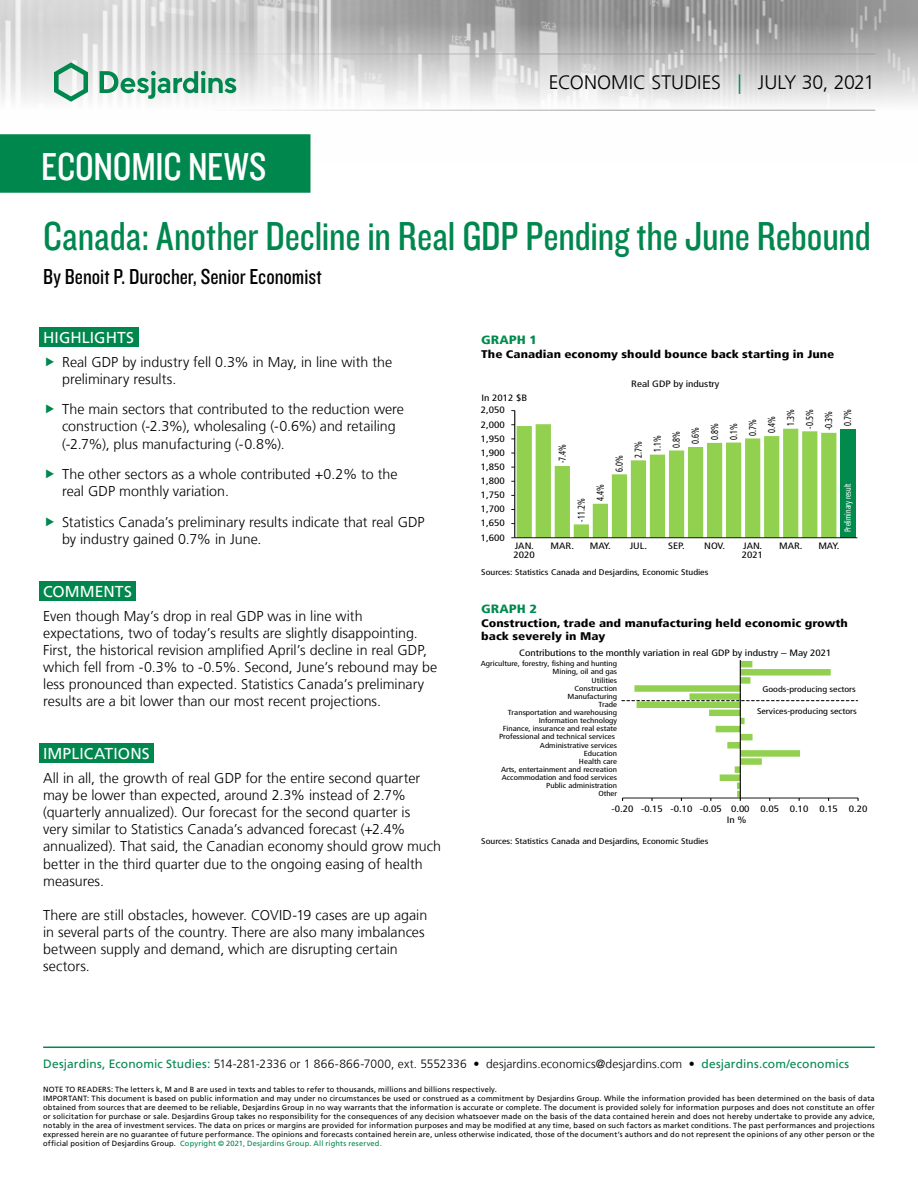
<style>
.page{position:relative;width:918px;height:1188px;background:#fff}
.page>*{position:absolute;margin:0;border:0;box-sizing:border-box;transform-origin:0 0}
.t1{font:42px "Knockout 29 Junior Ltweight";letter-spacing:-.005em;color:#00874e}
.t2{font:40.5px "Knockout 29 Junior Ltweight";letter-spacing:-.005em;color:#fff}
.t3{font:22.5px "Knockout 29 Junior Ltweight";color:#000}
.t4{font:300 19.5px "Frutiger LT";color:#000}
.t5{font:15.75px "Frutiger LT";letter-spacing:.005em;color:#fff}
.t6{font:300 14.25px/17.1px "Frutiger LT";color:#000}
.t7{font:300 12px "Frutiger LT";letter-spacing:.005em;color:#000}
.t8{font:900 condensed 12px "Frutiger LT";color:#008b4d;scale:1.2 1}
.t9{font:900 condensed 11.1px/13.2px "Frutiger LT";color:#000;scale:1.2 1}
.t10{font:condensed 10.05px "Frutiger LT";color:#000;scale:.83 1}
.t11{font:condensed 9.9px/19px "Frutiger LT";color:#000;scale:.83 1}
.t12{font:condensed 9.3px "Frutiger LT";letter-spacing:-.005em;color:#000;scale:1.2 1}
.t13{font:condensed 9.15px "Frutiger LT";color:#000;scale:1.2 1}
.t14{font:condensed 8.85px "Frutiger LT";color:#fff;scale:.83 1}
.t15{font:condensed 8.25px "Frutiger LT";color:#000;scale:1.2 1}
.t16{font:7.5px/9px "Frutiger LT";letter-spacing:.02em;color:#000}
.t17{font:condensed 7.35px "Frutiger LT";color:#000;scale:1.2 1}
.s1{color:#00874e}
.s2{font-weight:400;color:#00874e}
</style>
<div class="page">
<img style="left:0;top:0;width:918px;height:164px">
<hr style="left:43px;top:54px;width:832px;height:1px;background:#9d9d9c">
<hr style="left:43px;top:110px;width:832px;height:1px;background:#9d9d9c">
<svg style="left:54px;top:62px;width:34px;height:40px"></svg>
<svg style="left:100px;top:71px;width:136px;height:28px"></svg>
<div style="left:0;top:135px;width:310px;height:57px;background:#00874e"></div>
<div style="left:0;top:134px;width:310px;height:59px;border:2px solid #00874e"></div>
<hr style="left:43px;top:1047px;width:832px;height:1px;background:#00874e">
<div style="left:39px;top:327px;width:99px;height:20px;background:#00874e"></div>
<div style="left:39px;top:581px;width:97px;height:20px;background:#00874e"></div>
<div style="left:39px;top:743px;width:115px;height:20px;background:#00874e"></div>
<div style="left:840px;top:429px;width:15px;height:109px;background:#008b4d"></div>
<hr style="left:514px;top:411px;width:1px;height:127px;background:#000">
<svg style="left:511px;top:424px;width:325px;height:114px"></svg>
<hr style="left:515px;top:537px;width:342px;height:1px;background:#000">
<hr style="left:740px;top:660px;width:1px;height:138px;background:#000">
<svg style="left:622px;top:661px;width:237px;height:140px"></svg>
<h2 class="t2" style="left:41px;top:140px;width:227px">ECONOMIC NEWS</h2>
<h3 class="t4" style="left:549px;top:72px;width:327px">ECONOMIC STUDIES <span class="s1">|</span> JULY 30, 2021</h3>
<h1 class="t1" style="left:43px;top:209px;width:829px">Canada: Another Decline in Real GDP Pending the June Rebound</h1>
<h3 class="t3" style="left:43px;top:262px;width:280px">By Benoit P. Durocher, Senior Economist</h3>
<p class="t5" style="left:43px;top:328px;width:92px">HIGHLIGHTS</p>
<p class="t6" style="left:62px;top:353px;width:332px">Real GDP by industry fell 0.3% in May, in line with the preliminary results.</p>
<p class="t6" style="left:62px;top:401px;width:343px">The main sectors that contributed to the reduction were construction (-2.3%), wholesaling (-0.6%) and retailing (-2.7%), plus manufacturing (-0.8%).</p>
<p class="t6" style="left:62px;top:466px;width:337px">The other sectors as a whole contributed +0.2% to the real GDP monthly variation.</p>
<p class="t6" style="left:62px;top:514px;width:364px">Statistics Canada’s preliminary results indicate that real GDP by industry gained 0.7% in June.</p>
<p class="t5" style="left:43px;top:582px;width:90px">COMMENTS</p>
<p class="t6" style="left:43px;top:607px;width:395px">Even though May’s drop in real GDP was in line with expectations, two of today’s results are slightly disappointing.<br>First, the historical revision amplified April’s decline in real GDP, which fell from -0.3% to -0.5%. Second, June’s rebound may be less pronounced than expected. Statistics Canada’s preliminary results are a bit lower than our most recent projections.</p>
<p class="t5" style="left:43px;top:744px;width:108px">IMPLICATIONS</p>
<p class="t6" style="left:43px;top:770px;width:399px">All in all, the growth of real GDP for the entire second quarter may be lower than expected, around 2.3% instead of 2.7% (quarterly annualized). Our forecast for the second quarter is<br>very similar to Statistics Canada’s advanced forecast (+2.4% annualized). That said, the Canadian economy should grow much better in the third quarter due to the ongoing easing of health measures.</p>
<p class="t6" style="left:43px;top:907px;width:386px">There are still obstacles, however. COVID‑19 cases are up again in several parts of the country. There are also many imbalances between supply and demand, which are disrupting certain sectors.</p>
<p class="t8" style="left:481px;top:333px;width:48px">GRAPH 1</p>
<p class="t9" style="left:481px;top:347px;width:296px">The Canadian economy should bounce back starting in June</p>
<p class="t13" style="left:481px;top:393px;width:40px">In 2012 $B</p>
<p class="t12" style="left:481px;top:405px;width:21px">2,050</p>
<p class="t13" style="left:481px;top:419px;width:21px">2,000</p>
<p class="t13" style="left:481px;top:433px;width:21px">1,950</p>
<p class="t13" style="left:481px;top:447px;width:21px">1,900</p>
<p class="t13" style="left:481px;top:461px;width:21px">1,850</p>
<p class="t13" style="left:481px;top:476px;width:21px">1,800</p>
<p class="t13" style="left:481px;top:490px;width:21px">1,750</p>
<p class="t13" style="left:481px;top:504px;width:21px">1,700</p>
<p class="t12" style="left:481px;top:518px;width:21px">1,650</p>
<p class="t11" style="left:553px;top:463px;width:25px;rotate:-90deg">-7.4%</p>
<p class="t11" style="left:572px;top:501px;width:22px;text-indent:-21px;rotate:-90deg">-11.2%<br>4.4%</p>
<p class="t10" style="left:613px;top:472px;width:22px;rotate:-90deg">6.0%</p>
<p class="t13" style="left:631px;top:379px;width:75px">Real GDP by industry</p>
<p class="t11" style="left:629px;top:458px;width:22px;rotate:-90deg">2.7%</p>
<p class="t11" style="left:648px;top:452px;width:22px;rotate:-90deg">1.1%</p>
<p class="t11" style="left:667px;top:448px;width:22px;rotate:-90deg">0.8%</p>
<p class="t11" style="left:686px;top:444px;width:22px;rotate:-90deg">0.6%</p>
<p class="t11" style="left:705px;top:440px;width:22px;rotate:-90deg">0.8%</p>
<p class="t11" style="left:724px;top:440px;width:22px;rotate:-90deg">0.1%</p>
<p class="t11" style="left:743px;top:436px;width:22px;rotate:-90deg">0.7%</p>
<p class="t11" style="left:762px;top:433px;width:22px;rotate:-90deg">0.4%</p>
<p class="t11" style="left:781px;top:426px;width:22px;rotate:-90deg">1.3%</p>
<p class="t11" style="left:800px;top:429px;width:25px;rotate:-90deg">-0.5%</p>
<p class="t11" style="left:819px;top:430px;width:25px;rotate:-90deg">-0.3%</p>
<p class="t11" style="left:838px;top:426px;width:22px;rotate:-90deg">0.7%</p>
<p class="t14" style="left:843px;top:532px;width:60px;rotate:-90deg">Preliminary result</p>
<p class="t13" style="left:481px;top:532px;width:21px">1,600</p>
<p class="t13" style="left:515px;top:541px;width:17px">JAN.</p>
<p class="t13" style="left:551px;top:541px;width:21px">MAR.</p>
<p class="t13" style="left:590px;top:541px;width:19px">MAY.</p>
<p class="t13" style="left:630px;top:541px;width:16px">JUL.</p>
<p class="t13" style="left:668px;top:541px;width:15px">SEP.</p>
<p class="t13" style="left:704px;top:541px;width:19px">NOV.</p>
<p class="t13" style="left:743px;top:541px;width:17px">JAN.</p>
<p class="t13" style="left:779px;top:541px;width:21px">MAR.</p>
<p class="t13" style="left:818px;top:541px;width:19px">MAY.</p>
<p class="t13" style="left:513px;top:549px;width:19px">2020</p>
<p class="t13" style="left:742px;top:549px;width:19px">2021</p>
<p class="t15" style="left:481px;top:567px;width:191px">Sources: Statistics Canada and Desjardins, Economic Studies</p>
<p class="t8" style="left:481px;top:602px;width:48px">GRAPH 2</p>
<p class="t9" style="left:481px;top:616px;width:307px">Construction, trade and manufacturing held economic growth back severely in May</p>
<p class="t13" style="left:519px;top:648px;width:262px">Contributions to the monthly variation in real GDP by industry – May 2021</p>
<p class="t17" style="left:481px;top:660px;width:115px">Agriculture, forestry, fishing and hunting</p>
<p class="t17" style="left:553px;top:668px;width:55px">Mining, oil and gas</p>
<p class="t17" style="left:592px;top:676px;width:23px">Utilities</p>
<p class="t17" style="left:575px;top:684px;width:37px">Construction</p>
<p class="t17" style="left:568px;top:692px;width:43px">Manufacturing</p>
<p class="t17" style="left:598px;top:700px;width:17px">Trade</p>
<p class="t17" style="left:508px;top:708px;width:93px">Transportation and warehousing</p>
<p class="t17" style="left:539px;top:716px;width:67px">Information technology</p>
<p class="t17" style="left:503px;top:724px;width:97px">Finance, insurance and real estate</p>
<p class="t17" style="left:499px;top:733px;width:98px">Professional and technical services</p>
<p class="t17" style="left:540px;top:741px;width:66px">Administrative services</p>
<p class="t17" style="left:584px;top:749px;width:29px">Education</p>
<p class="t17" style="left:579px;top:757px;width:33px">Health care</p>
<p class="t17" style="left:501px;top:765px;width:98px">Arts, entertainment and recreation</p>
<p class="t17" style="left:502px;top:773px;width:98px">Accommodation and food services</p>
<p class="t17" style="left:546px;top:781px;width:61px">Public administration</p>
<p class="t17" style="left:598px;top:789px;width:17px">Other</p>
<p class="t15" style="left:762px;top:685px;width:79px">Goods-producing sectors</p>
<p class="t15" style="left:757px;top:707px;width:85px">Services-producing sectors</p>
<p class="t12" style="left:612px;top:804px;width:215px">-0.20 -0.15 -0.10 -0.05 0.00 0.05 0.10 0.15 0.20</p>
<p class="t15" style="left:481px;top:836px;width:191px">Sources: Statistics Canada and Desjardins, Economic Studies</p>
<p class="t13" style="left:727px;top:815px;width:18px">In %</p>
<p class="t7" style="left:43px;top:1057px;width:808px"><span class="s2">Desjardins, Economic Studies:</span> 514‑281‑2336 or 1 866‑866‑7000, ext. 5552336 • desjardins.economics@desjardins.com • <span class="s2">desjardins.com/economics</span></p>
<p class="t16" style="left:43px;top:1085px;width:833px">NOTE TO READERS: The letters k, M and B are used in texts and tables to refer to thousands, millions and billions respectively.<br>IMPORTANT: This document is based on public information and may under no circumstances be used or construed as a commitment by Desjardins Group. While the information provided has been determined on the basis of data obtained from sources that are deemed to be reliable, Desjardins Group in no way warrants that the information is accurate or complete. The document is provided solely for information purposes and does not constitute an offer or solicitation for purchase or sale. Desjardins Group takes no responsibility for the consequences of any decision whatsoever made on the basis of the data contained herein and does not hereby undertake to provide any advice, notably in the area of investment services. The data on prices or margins are provided for information purposes and may be modified at any time, based on such factors as market conditions. The past performances and projections expressed herein are no guarantee of future performance. The opinions and forecasts contained herein are, unless otherwise indicated, those of the document’s authors and do not represent the opinions of any other person or the official position of Desjardins Group. <span class="s1">Copyright © 2021, Desjardins Group. All rights reserved.</span></p>
</div>
